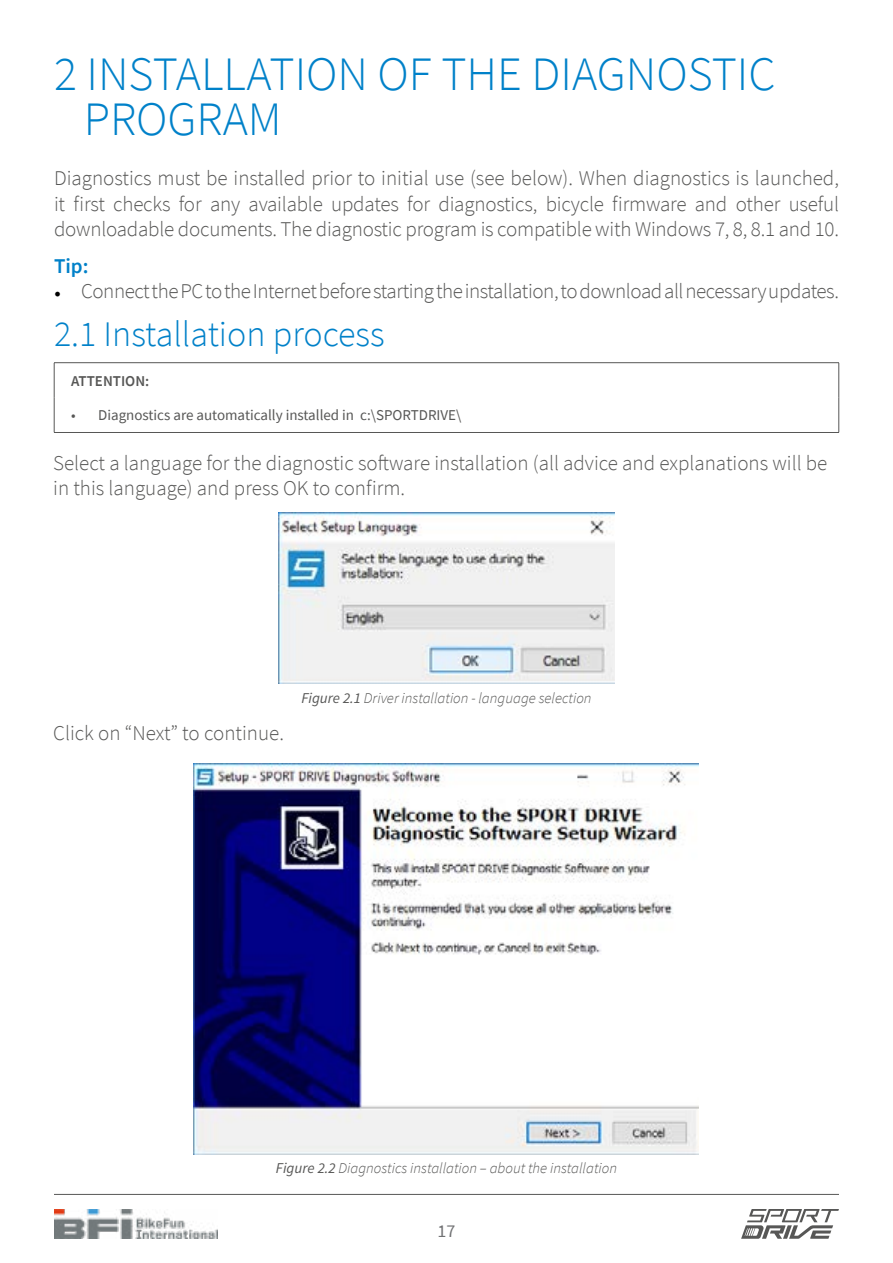
<style>
.page{position:relative;width:893px;height:1263px;background:#fff}
.page>*{position:absolute;margin:0;border:0;box-sizing:border-box;transform-origin:0 0}
.t1{font:300 48px/45px "Source Sans Pro";color:#0081c9}
.t2{font:300 36px "Source Sans Pro";color:#0081c9}
.t3{font:300 21px/25.2px "Source Sans Pro";letter-spacing:-.01em;color:#575756;text-align:justify}
.t4{font:600 21px "Source Sans Pro";color:#0081c9}
.t5{font:18px "Source Sans Pro";color:#707173}
.t6{font:italic 300 15px "Source Sans Pro";color:#575756}
.t7{font:15px "Source Sans Pro";color:#575756}
.t8{font:600 15px "Source Sans Pro";color:#575756}
.s1{font-family:"Minion Pro";font-weight:400;font-size:18px;color:#000}
.s2{font-family:"Source Sans Variable";font-weight:400}
</style>
<div class="page">
<hr style="left:54px;top:1194px;width:785px;height:1px;background:#575756">
<svg style="left:741px;top:1209px;width:98px;height:30px"></svg>
<img style="left:54px;top:1209px;width:163px;height:30px">
<img style="left:278px;top:513px;width:337px;height:171px">
<img style="left:193px;top:763px;width:506px;height:392px">
<hr style="left:54px;top:362px;width:785px;height:1px;background:#575756">
<hr style="left:54px;top:363px;width:1px;height:34px;background:#575756">
<hr style="left:838px;top:363px;width:1px;height:34px;background:#575756">
<hr style="left:54px;top:397px;width:1px;height:35px;background:#575756">
<hr style="left:838px;top:397px;width:1px;height:35px;background:#575756">
<hr style="left:54px;top:432px;width:785px;height:1px;background:#575756">
<h1 class="t1" style="left:84px;top:52px;width:693px;text-indent:-30px">2 INSTALLATION OF THE DIAGNOSTIC<br>PROGRAM</h1>
<p class="t3" style="left:54px;top:166px;width:786px">Diagnostics must be installed prior to initial use (see below). When diagnostics is launched, it first checks for any available updates for diagnostics, bicycle firmware and other useful downloadable documents. The diagnostic program is compatible with Windows 7, 8, 8.1 and 10.</p>
<p class="t4" style="left:54px;top:252px;width:36px">Tip:</p>
<p class="t3" style="left:54px;top:278px;width:786px"><span class="s1">•</span> Connect the PC to the Internet before starting the installation, to download all necessary updates.</p>
<h2 class="t2" style="left:54px;top:312px;width:332px">2.1 Installation process</h2>
<p class="t8" style="left:71px;top:371px;width:80px">ATTENTION:</p>
<p class="t7" style="left:71px;top:406px;width:392px">• Diagnostics are automatically installed in c:\SPORTDRIVE\</p>
<p class="t3" style="left:53px;top:450px;width:776px">Select a language for the diagnostic software installation (all advice and explanations will be in this language) and press OK to confirm.</p>
<p class="t3" style="left:53px;top:720px;width:232px">Click on “Next” to continue.</p>
<p class="t6" style="left:301px;top:689px;width:292px"><span class="s2">Figure 2.1</span> Driver installation - language selection</p>
<p class="t6" style="left:276px;top:1159px;width:342px"><span class="s2">Figure 2.2</span> Diagnostics installation – about the installation</p>
<p class="t5" style="left:438px;top:1220px;width:19px">17</p>
</div>
